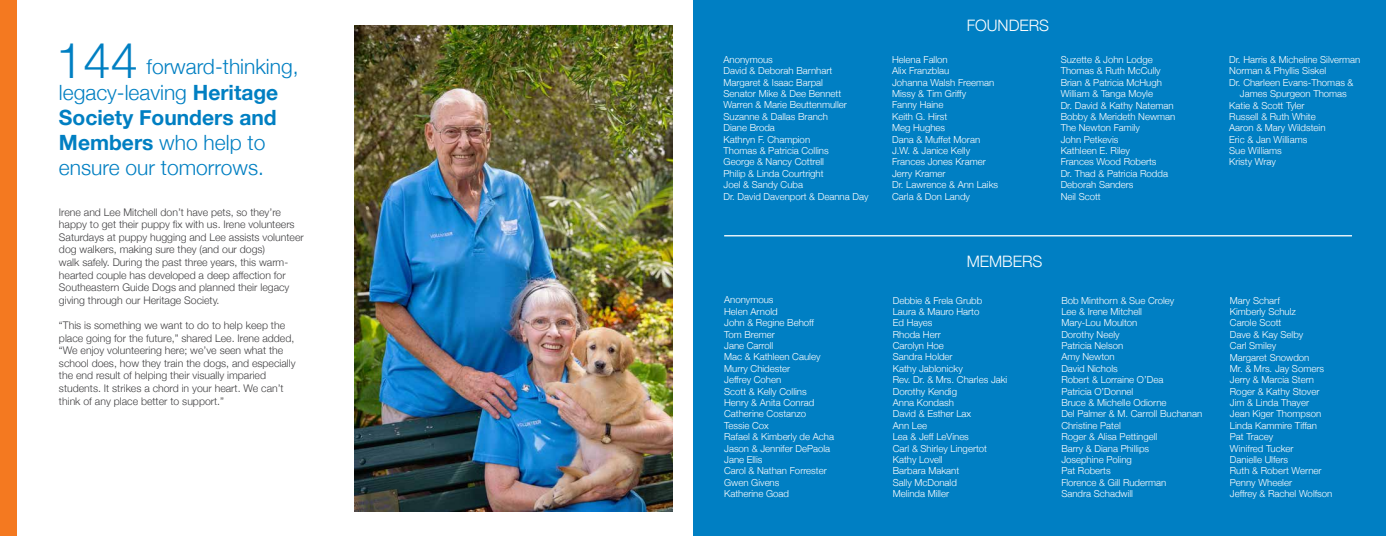
<style>
.page{position:relative;width:1386px;height:536px;background:#fff}
.page>*{position:absolute;margin:0;border:0;box-sizing:border-box;transform-origin:0 0}
.t1{font:300 49px "Helvetica Neue";color:#007fc2}
.t2{font:300 21px/25.2px "Helvetica Neue";color:#007fc2}
.t3{font:300 15.75px "Helvetica Neue";color:#fff}
.t4{font:300 10.5px/12.6px "Helvetica Neue";color:#414042}
.t5{font:300 9.62px/11.4px "Helvetica Neue";color:#fff}
.s1{font-weight:700}
</style>
<div class="page">
<div style="left:693px;top:0;width:693px;height:536px;background:#007fc3"></div>
<hr style="left:724px;top:235px;width:628px;height:1px;background:#fff">
<img style="left:354px;top:25px;width:319px;height:486px">
<div style="left:0;top:0;width:16px;height:536px;background:#f47920"></div>
<h1 class="t1" style="left:56px;top:21px;width:83px">144</h1>
<h2 class="t2" style="left:59px;top:53px;width:241px;text-indent:88px">forward-thinking, legacy-leaving <span class="s1">Heritage<br>Society Founders and<br>Members</span> who help to ensure our tomorrows.</h2>
<p class="t4" style="left:59px;top:205px;width:246px">Irene and Lee Mitchell don’t have pets, so they’re happy to get their puppy fix with us. Irene volunteers Saturdays at puppy hugging and Lee assists volunteer dog walkers, making sure they (and our dogs)<br>walk safely. During the past three years, this warm&shy;hearted couple has developed a deep affection for Southeastern Guide Dogs and planned their legacy giving through our Heritage Society.</p>
<p class="t4" style="left:59px;top:318px;width:238px">“This is something we want to do to help keep the place going for the future,” shared Lee. Irene added, “We enjoy volunteering here; we’ve seen what the school does, how they train the dogs, and especially the end result of helping their visually imparied students. It strikes a chord in your heart. We can’t think of any place better to support.”</p>
<h3 class="t3" style="left:967px;top:12px;width:84px">FOUNDERS</h3>
<p class="t5" style="left:724px;top:53px;width:146px">Anonymous<br>David &amp; Deborah Barnhart<br>Margaret &amp; Isaac Barpal<br>Senator Mike &amp; Dee Bennett<br>Warren &amp; Marie Beuttenmuller<br>Suzanne &amp; Dallas Branch<br>Diane Broda<br>Kathryn F. Champion<br>Thomas &amp; Patricia Collins<br>George &amp; Nancy Cottrell<br>Philip &amp; Linda Courtright<br>Joel &amp; Sandy Cuba<br>Dr. David Davenport &amp; Deanna Day</p>
<p class="t5" style="left:892px;top:53px;width:108px">Helena Fallon<br>Alix Franzblau<br>Johanna Walsh Freeman<br>Missy &amp; Tim Griffy<br>Fanny Haine<br>Keith G. Hirst<br>Meg Hughes<br>Dana &amp; Muffet Moran<br>J.W. &amp; Janice Kelly<br>Frances Jones Kramer<br>Jerry Kramer<br>Dr. Lawrence &amp; Ann Laiks<br>Carla &amp; Don Landy</p>
<p class="t5" style="left:1061px;top:53px;width:116px">Suzette &amp; John Lodge<br>Thomas &amp; Ruth McCully<br>Brian &amp; Patricia McHugh<br>William &amp; Tanga Moyle<br>Dr. David &amp; Kathy Nateman<br>Bobby &amp; Merideth Newman<br>The Newton Family<br>John Petkevis<br>Kathleen E. Riley<br>Frances Wood Roberts<br>Dr. Thad &amp; Patricia Rodda<br>Deborah Sanders<br>Neil Scott</p>
<p class="t5" style="left:1229px;top:53px;width:133px">Dr. Harris &amp; Micheline Silverman</p>
<p class="t5" style="left:1229px;top:65px;width:98px">Norman &amp; Phyllis Siskel</p>
<p class="t5" style="left:1229px;top:76px;width:126px">Dr. Charleen Evans-Thomas &amp;</p>
<p class="t5" style="left:1240px;top:87px;width:108px">James Spurgeon Thomas</p>
<p class="t5" style="left:1229px;top:99px;width:77px">Katie &amp; Scott Tyler</p>
<p class="t5" style="left:1229px;top:110px;width:88px">Russell &amp; Ruth White</p>
<p class="t5" style="left:1229px;top:122px;width:98px">Aaron &amp; Mary Wildstein</p>
<p class="t5" style="left:1229px;top:133px;width:80px">Eric &amp; Jan Williams</p>
<p class="t5" style="left:1229px;top:144px;width:54px">Sue Williams</p>
<p class="t5" style="left:1229px;top:156px;width:48px">Kristy Wray</p>
<h3 class="t3" style="left:967px;top:248px;width:77px">MEMBERS</h3>
<p class="t5" style="left:724px;top:294px;width:111px">Anonymous<br>Helen Arnold<br>John &amp; Regine Behoff<br>Tom Bremer<br>Jane Carroll<br>Mac &amp; Kathleen Cauley<br>Murry Chidester<br>Jeffrey Cohen<br>Scott &amp; Kelly Collins<br>Henry &amp; Anita Conrad<br>Catherine Costanzo<br>Tessie Cox<br>Rafael &amp; Kimberly de Acha<br>Jason &amp; Jennifer DePaola<br>Jane Ellis<br>Carol &amp; Nathan Forrester<br>Gwen Givens<br>Katherine Goad</p>
<p class="t5" style="left:893px;top:294px;width:116px">Debbie &amp; Frela Grubb<br>Laura &amp; Mauro Harto<br>Ed Hayes<br>Rhoda Herr<br>Carolyn Hoe<br>Sandra Holder<br>Kathy Jablonicky<br>Rev. Dr. &amp; Mrs. Charles Jaki<br>Dorothy Kendig<br>Anna Kondash<br>David &amp; Esther Lax<br>Ann Lee<br>Lea &amp; Jeff LeVines<br>Carl &amp; Shirley Lingertot<br>Kathy Lovell<br>Barbara Makant<br>Sally McDonald<br>Melinda Miller</p>
<p class="t5" style="left:1061px;top:294px;width:142px">Bob Minthorn &amp; Sue Croley<br>Lee &amp; Irene Mitchell<br>Mary-Lou Moulton<br>Dorothy Neely<br>Patricia Nelson<br>Amy Newton<br>David Nichols<br>Robert &amp; Lorraine O’Dea<br>Patricia O’Donnel<br>Bruce &amp; Michelle Odiorne<br>Del Palmer &amp; M. Carroll Buchanan<br>Christine Patel<br>Roger &amp; Alisa Pettingell<br>Barry &amp; Diana Phillips<br>Josephine Poling<br>Pat Roberts<br>Florence &amp; Gill Ruderman<br>Sandra Schadwill</p>
<p class="t5" style="left:1230px;top:294px;width:104px">Mary Scharf<br>Kimberly Schulz<br>Carole Scott<br>Dave &amp; Kay Selby<br>Carl Smiley<br>Margaret Snowdon<br>Mr. &amp; Mrs. Jay Somers<br>Jerry &amp; Marcia Stern<br>Roger &amp; Kathy Stover<br>Jim &amp; Linda Thayer<br>Jean Kiger Thompson<br>Linda Kammire Tiffan<br>Pat Tracey<br>Winifred Tucker<br>Danielle Ulfers<br>Ruth &amp; Robert Werner<br>Penny Wheeler<br>Jeffrey &amp; Rachel Wolfson</p>
</div>
